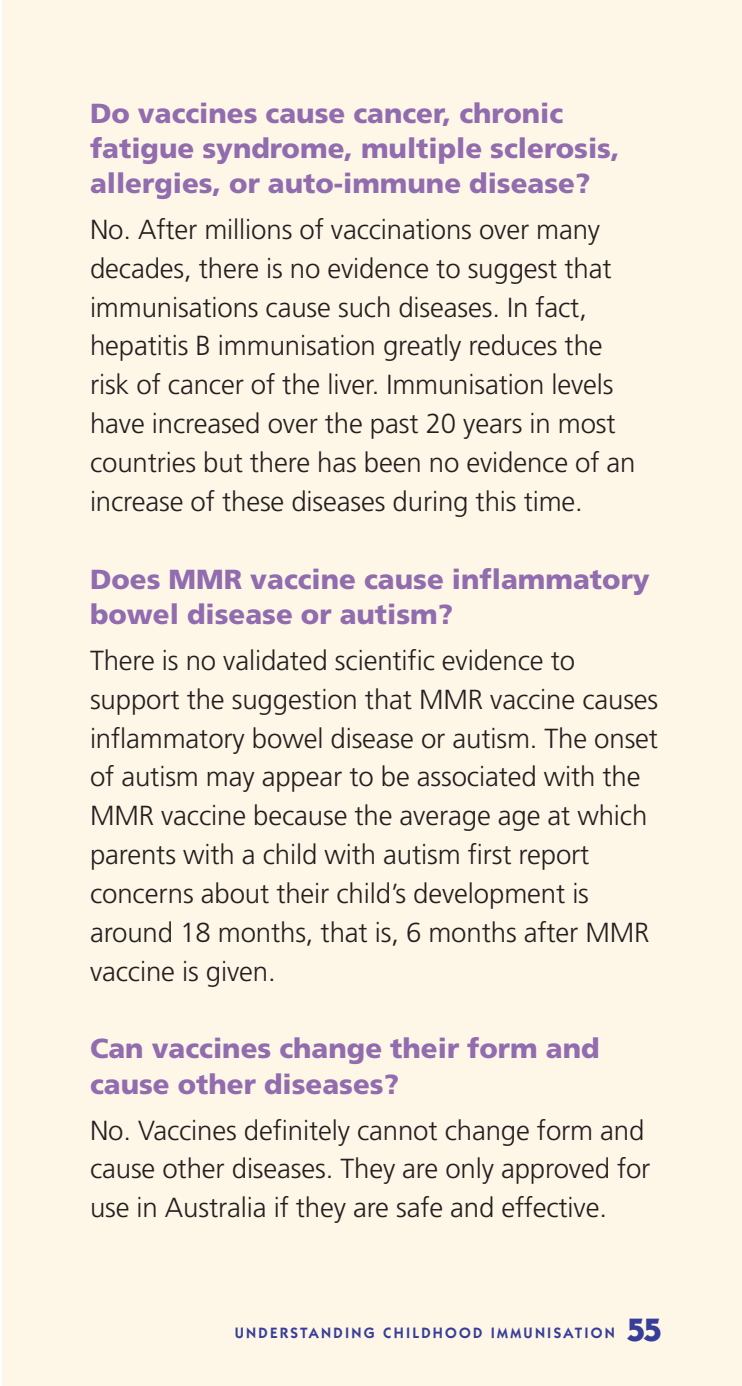
<style>
.page{position:relative;width:742px;height:1386px;background:#fff}
.page>*{position:absolute;margin:0;border:0;box-sizing:border-box;transform-origin:0 0}
.t1{font:300 27.65px/38.9px "Frutiger LT Std";letter-spacing:-.005em;color:#231f20}
.t2{font:900 27.65px/35.2px "Frutiger LT Std";color:#916caf}
.t3{font:600 15.05px "Itc Kabel";letter-spacing:.15em;color:#363e99}
.s1{font-weight:700;font-size:32.55px}
</style>
<div class="page">
<div style="left:2px;top:0;width:739px;height:1386px;background:#fef6e6"></div>
<p class="t2" style="left:90px;top:98px;width:531px">Do vaccines cause cancer, chronic fatigue syndrome, multiple sclerosis, allergies, or auto-immune disease?</p>
<p class="t1" style="left:90px;top:212px;width:547px">No. After millions of vaccinations over many decades, there is no evidence to suggest that immunisations cause such diseases. In fact, hepatitis B immunisation greatly reduces the risk of cancer of the liver. Immunisation levels have increased over the past 20 years in most countries but there has been no evidence of an increase of these diseases during this time.</p>
<p class="t2" style="left:90px;top:564px;width:561px">Does MMR vaccine cause inflammatory bowel disease or autism?</p>
<p class="t1" style="left:90px;top:643px;width:569px">There is no validated scientific evidence to support the suggestion that MMR vaccine causes inflammatory bowel disease or autism. The onset of autism may appear to be associated with the MMR vaccine because the average age at which parents with a child with autism first report concerns about their child’s development is around 18 months, that is, 6 months after MMR vaccine is given.</p>
<p class="t2" style="left:90px;top:1033px;width:511px">Can vaccines change their form and cause other diseases?</p>
<p class="t1" style="left:90px;top:1112px;width:562px">No. Vaccines definitely cannot change form and cause other diseases. They are only approved for use in Australia if they are safe and effective.</p>
<p class="t3" style="left:235px;top:1328px;width:428px">UNDERSTANDING CHILDHOOD IMMUNISATION <span class="s1">55</span></p>
</div>
